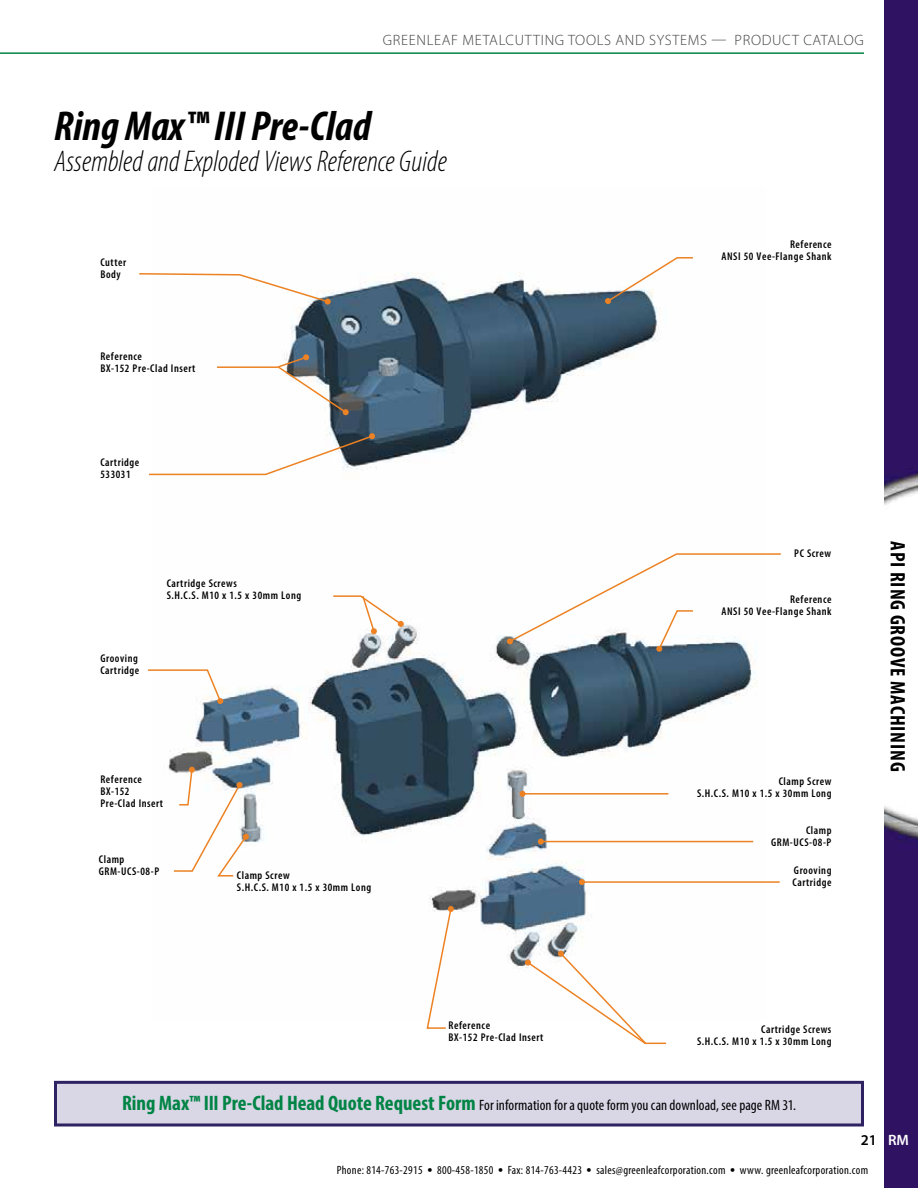
<style>
.page{position:relative;width:918px;height:1188px;background:#fff}
.page>*{position:absolute;margin:0;border:0;box-sizing:border-box;transform-origin:0 0}
.t1{font:italic 700 condensed 42px "Myriad Pro";color:#000}
.t2{font:italic 300 condensed 30px "Myriad Pro";color:#000}
.t3{font:700 condensed 21px "Myriad Pro";letter-spacing:.04em;color:#000}
.t4{font:condensed 15px "Myriad Pro";letter-spacing:.005em;color:#000}
.t5{font:300 15px "Myriad Pro";letter-spacing:.045em;color:#414042}
.t6{font:600 15px "Myriad Pro";color:#fff}
.t7{font:600 15px "Myriad Pro";color:#000}
.t8{font:condensed 12px "Myriad Pro";letter-spacing:.025em;color:#000}
.t9{font:600 condensed 11.25px/12px "Myriad Pro";letter-spacing:.05em;color:#000}
.s1{font-weight:700;font-size:21px;color:#008445}
.s2{font-size:19.5px}
</style>
<div class="page">
<hr style="left:0;top:52px;width:864px;height:2px;background:#008445">
<img style="left:884px;top:0;width:34px;height:1188px">
<img style="left:168px;top:272px;width:589px;height:695px">
<svg style="left:139px;top:272px;width:192px;height:33px"></svg>
<svg style="left:216px;top:354px;width:133px;height:61px"></svg>
<svg style="left:149px;top:433px;width:226px;height:43px"></svg>
<svg style="left:507px;top:553px;width:274px;height:99px"></svg>
<svg style="left:148px;top:669px;width:75px;height:35px"></svg>
<hr style="left:522px;top:793px;width:146px;height:2px;background:#ec8223">
<svg style="left:519px;top:791px;width:6px;height:6px"></svg>
<hr style="left:582px;top:881px;width:198px;height:2px;background:#ec8223">
<svg style="left:579px;top:879px;width:6px;height:6px"></svg>
<hr style="left:541px;top:841px;width:212px;height:1px;background:#ec8223">
<svg style="left:538px;top:839px;width:6px;height:6px"></svg>
<svg style="left:426px;top:906px;width:28px;height:123px"></svg>
<svg style="left:525px;top:951px;width:143px;height:94px"></svg>
<svg style="left:332px;top:594px;width:72px;height:40px"></svg>
<svg style="left:172px;top:767px;width:77px;height:110px"></svg>
<svg style="left:605px;top:257px;width:89px;height:47px"></svg>
<div style="left:56px;top:1082px;width:806px;height:43px;background:#d9d6e6"></div>
<div style="left:54px;top:1081px;width:810px;height:45px;border:3px solid #2f2262"></div>
<h3 class="t5" style="left:383px;top:31px;width:483px">GREENLEAF METALCUTTING TOOLS AND SYSTEMS — PRODUCT CATALOG</h3>
<h1 class="t1" style="left:54px;top:99px;width:319px">Ring Max™ III Pre-Clad</h1>
<h2 class="t2" style="left:54px;top:143px;width:395px">Assembled and Exploded Views Reference Guide</h2>
<p class="t9" style="left:100px;top:256px;width:27px">Cutter<br>Body</p>
<p class="t9" style="left:100px;top:350px;width:96px">Reference<br>BX-152 Pre-Clad Insert</p>
<p class="t9" style="left:722px;top:238px;width:112px;text-align:right">Reference<br>ANSI 50 Vee-Flange Shank</p>
<p class="t9" style="left:100px;top:456px;width:40px">Cartridge<br>533031</p>
<p class="t9" style="left:100px;top:652px;width:40px">Grooving<br>Cartridge</p>
<p class="t9" style="left:167px;top:577px;width:136px">Cartridge Screws<br>S.H.C.S. M10 x 1.5 x 30mm Long</p>
<p class="t9" style="left:100px;top:773px;width:64px">Reference<br>BX-152<br>Pre-Clad Insert</p>
<p class="t9" style="left:99px;top:853px;width:62px">Clamp<br>GRM-UCS-08-P</p>
<p class="t9" style="left:237px;top:869px;width:136px">Clamp Screw<br>S.H.C.S. M10 x 1.5 x 30mm Long</p>
<p class="t9" style="left:794px;top:547px;width:39px">PC Screw</p>
<p class="t9" style="left:722px;top:593px;width:112px;text-align:right">Reference<br>ANSI 50 Vee-Flange Shank</p>
<p class="t9" style="left:697px;top:775px;width:136px;text-align:right">Clamp Screw<br>S.H.C.S. M10 x 1.5 x 30mm Long</p>
<p class="t9" style="left:771px;top:824px;width:62px;text-align:right">Clamp<br>GRM-UCS-08-P</p>
<p class="t9" style="left:793px;top:864px;width:40px">Grooving<br>Cartridge</p>
<h3 class="t3" style="left:911px;top:541px;width:232px;rotate:90deg">API RING GROOVE MACHINING</h3>
<p class="t9" style="left:449px;top:1020px;width:96px">Reference<br>BX-152 Pre-Clad Insert</p>
<p class="t9" style="left:697px;top:1023px;width:136px;text-align:right">Cartridge Screws<br>S.H.C.S. M10 x 1.5 x 30mm Long</p>
<h3 class="t4" style="left:122px;top:1096px;width:675px"><span class="s1">Ring Max™ III Pre-Clad Head Quote Request Form</span> For information for a quote form you can download, see page RM 31.</h3>
<h3 class="t7" style="left:861px;top:1132px;width:18px">21</h3>
<p class="t8" style="left:337px;top:1163px;width:533px">Phone: 814-763-2915 <span class="s2">•</span> 800-458-1850 <span class="s2">•</span> Fax: 814-763-4423 <span class="s2">•</span> sales@greenleafcorporation.com <span class="s2">•</span> www. greenleafcorporation.com</p>
<h3 class="t6" style="left:888px;top:1132px;width:22px">RM</h3>
</div>
